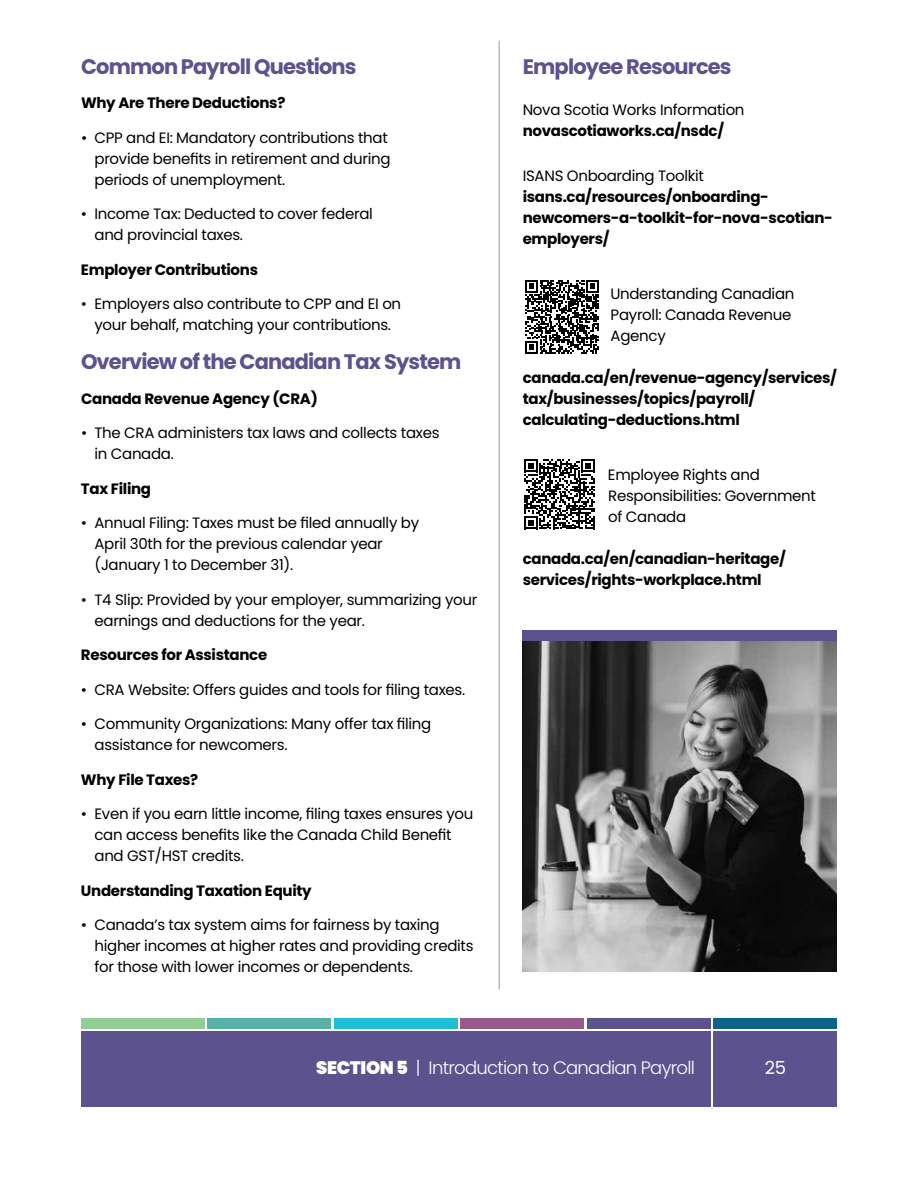
<style>
.page{position:relative;width:918px;height:1188px;background:#fff}
.page>*{position:absolute;margin:0;border:0;box-sizing:border-box;transform-origin:0 0}
.t1{font:700 21px "Poppins";letter-spacing:-.04em;color:#5c528e}
.t2{font:300 18px "Poppins";letter-spacing:-.04em;color:#fff}
.t3{font:18px "Poppins";color:#fff}
.t4{font:15px/21px "Poppins";letter-spacing:-.02em;color:#000}
.t5{font:700 15px/21px "Poppins";letter-spacing:-.02em;color:#000}
.s1{font-weight:900}
</style>
<div class="page">
<hr style="left:499px;top:41px;width:1px;height:948px;background:#939598">
<div style="left:81px;top:1031px;width:630px;height:76px;background:#5c528e"></div>
<div style="left:714px;top:1031px;width:123px;height:76px;background:#5c528e"></div>
<div style="left:81px;top:1018px;width:124px;height:10px;background:#91cd94"></div>
<div style="left:207px;top:1018px;width:124px;height:10px;background:#56b2a8"></div>
<div style="left:334px;top:1018px;width:124px;height:10px;background:#1ebfd2"></div>
<div style="left:460px;top:1018px;width:124px;height:10px;background:#98598f"></div>
<div style="left:587px;top:1018px;width:124px;height:10px;background:#5c528e"></div>
<div style="left:713px;top:1018px;width:124px;height:10px;background:#0d648a"></div>
<svg style="left:525px;top:280px;width:74px;height:74px"></svg>
<svg style="left:524px;top:459px;width:71px;height:70px"></svg>
<img style="left:523px;top:641px;width:313px;height:331px">
<div style="left:523px;top:631px;width:314px;height:10px;background:#5c528e"></div>
<h1 class="t1" style="left:81px;top:54px;width:277px">Common Payroll Questions</h1>
<p class="t5" style="left:81px;top:93px;width:206px">Why Are There Deductions?</p>
<p class="t4" style="left:94px;top:127px;width:298px;text-indent:-13px">• CPP and EI: Mandatory contributions that provide benefits in retirement and during periods of unemployment.</p>
<p class="t4" style="left:94px;top:204px;width:280px;text-indent:-14px">• Income Tax: Deducted to cover federal and provincial taxes.</p>
<p class="t5" style="left:81px;top:259px;width:179px">Employer Contributions</p>
<p class="t4" style="left:81px;top:294px;width:322px;text-align:center">• Employers also contribute to CPP and EI on your behalf, matching your contributions.</p>
<h1 class="t1" style="left:81px;top:350px;width:382px">Overview of the Canadian Tax System</h1>
<p class="t5" style="left:81px;top:388px;width:238px">Canada Revenue Agency (CRA)</p>
<p class="t4" style="left:94px;top:423px;width:347px;text-indent:-13px">• The CRA administers tax laws and collects taxes in Canada.</p>
<p class="t5" style="left:81px;top:478px;width:72px">Tax Filing</p>
<p class="t4" style="left:94px;top:513px;width:326px;text-indent:-14px">• Annual Filing: Taxes must be filed annually by<br>April 30th for the previous calendar year (January 1 to December 31).</p>
<p class="t4" style="left:94px;top:589px;width:384px;text-indent:-14px">• T4 Slip: Provided by your employer, summarizing your earnings and deductions for the year.</p>
<p class="t5" style="left:81px;top:645px;width:188px">Resources for Assistance</p>
<p class="t4" style="left:81px;top:679px;width:386px">• CRA Website: Offers guides and tools for filing taxes.</p>
<p class="t4" style="left:94px;top:714px;width:338px;text-indent:-14px">• Community Organizations: Many offer tax filing assistance for newcomers.</p>
<p class="t5" style="left:81px;top:769px;width:119px">Why File Taxes?</p>
<p class="t4" style="left:94px;top:804px;width:381px;text-indent:-14px">• Even if you earn little income, filing taxes ensures you can access benefits like the Canada Child Benefit and GST/HST credits.</p>
<p class="t5" style="left:81px;top:880px;width:232px">Understanding Taxation Equity</p>
<p class="t4" style="left:94px;top:915px;width:381px;text-indent:-14px">• Canada’s tax system aims for fairness by taxing higher incomes at higher rates and providing credits for those with lower incomes or dependents.</p>
<h1 class="t1" style="left:523px;top:54px;width:210px">Employee Resources</h1>
<p class="t4" style="left:523px;top:99px;width:223px">Nova Scotia Works Information</p>
<p class="t5" style="left:523px;top:120px;width:203px">novascotiaworks.ca/nsdc/</p>
<p class="t4" style="left:523px;top:165px;width:183px">ISANS Onboarding Toolkit</p>
<p class="t5" style="left:523px;top:186px;width:312px">isans.ca/resources/onboarding&shy;newcomers-a-toolkit-for-nova-scotian&shy;employers/</p>
<p class="t4" style="left:610px;top:284px;width:186px">Understanding Canadian<br>Payroll: Canada Revenue<br>Agency</p>
<p class="t5" style="left:523px;top:368px;width:316px">canada.ca/en/revenue-agency/services/ tax/businesses/topics/payroll/ calculating-deductions.html</p>
<p class="t4" style="left:608px;top:464px;width:209px">Employee Rights and<br>Responsibilities: Government of Canada</p>
<p class="t5" style="left:523px;top:548px;width:265px">canada.ca/en/canadian-heritage/ services/rights-workplace.html</p>
<p class="t2" style="left:316px;top:1058px;width:380px"><span class="s1">SECTION 5</span> | Introduction to Canadian Payroll</p>
<p class="t3" style="left:765px;top:1058px;width:23px">25</p>
</div>
